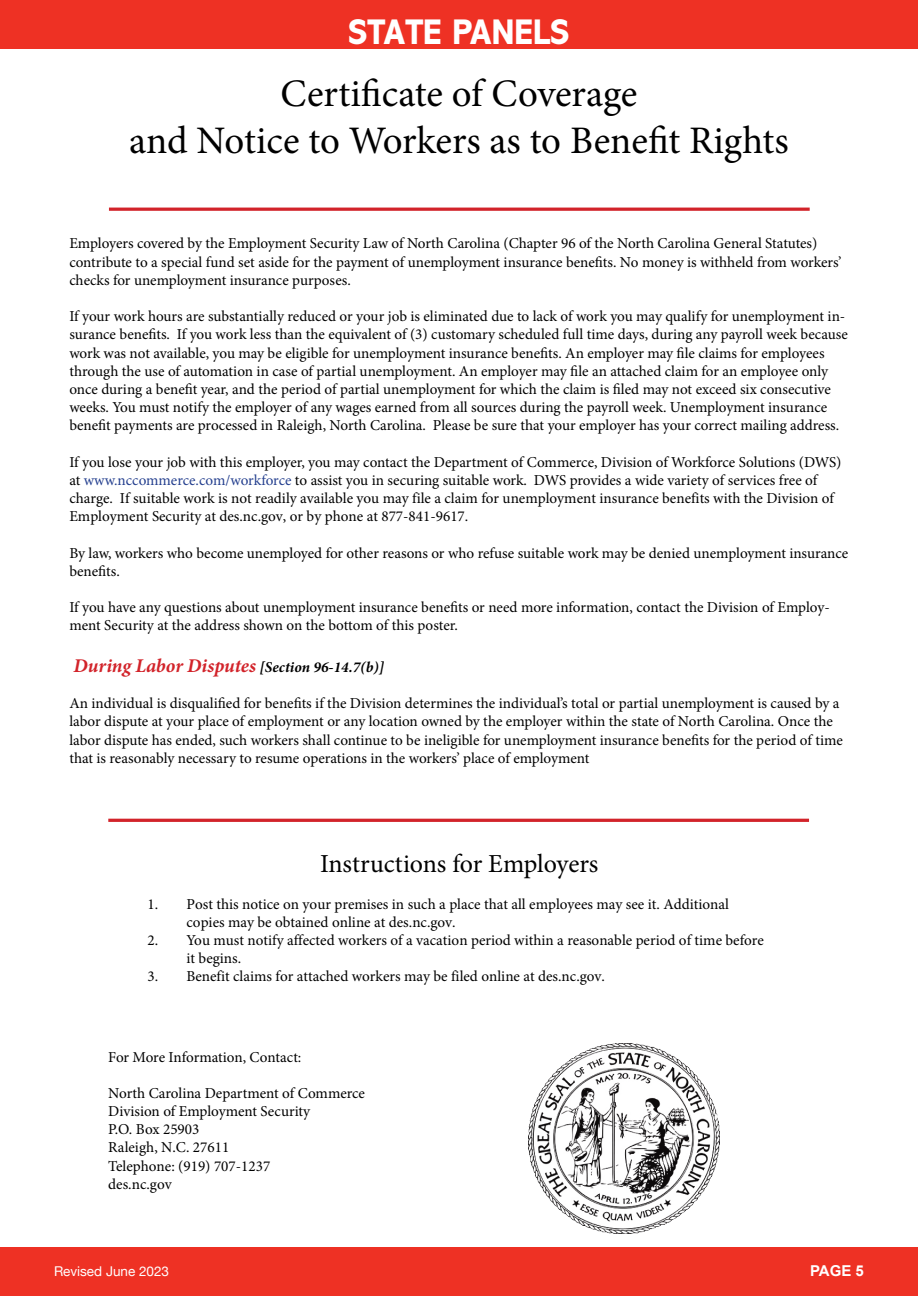
<style>
.page{position:relative;width:918px;height:1296px;background:#fff}
.page>*{position:absolute;margin:0;border:0;box-sizing:border-box;transform-origin:0 0}
.t1{font:39px/46.8px "Minion Pro";letter-spacing:-.005em;color:#000;text-align:center}
.t2{font:800 36px "Abadi MT Pro";color:#fff;scale:.9 1}
.t3{font:25.95px "Minion Pro";letter-spacing:-.005em;color:#000}
.t4{font:italic 700 19.5px "Minion Pro";letter-spacing:-.005em;color:#d2232a}
.t5{font:15.15px/18.1px "Minion Pro";color:#000}
.t6{font:700 15px "Arial";color:#fff}
.t7{font:13.5px "Helvetica Neue";color:#fff}
.s1{color:#25408f}
.s2{font-size:15.15px;color:#000}
</style>
<div class="page">
<div style="left:0;top:0;width:918px;height:49px;background:#ee3124"></div>
<div style="left:0;top:1247px;width:918px;height:49px;background:#ee3124"></div>
<hr style="left:108px;top:819px;width:701px;height:3px;background:#d2232a">
<hr style="left:109px;top:208px;width:701px;height:3px;background:#d2232a">
<img style="left:529px;top:1044px;width:190px;height:189px">
<h2 class="t2" style="left:349px;top:12px;width:247px">STATE PANELS</h2>
<h1 class="t1" style="left:129px;top:70px;width:661px">Certificate of Coverage<br>and Notice to Workers as to Benefit Rights</h1>
<p class="t5" style="left:69px;top:235px;width:774px">Employers covered by the Employment Security Law of North Carolina (Chapter 96 of the North Carolina General Statutes) contribute to a special fund set aside for the payment of unemployment insurance benefits. No money is withheld from workers’ checks for unemployment insurance purposes.</p>
<p class="t5" style="left:69px;top:307px;width:780px">If your work hours are substantially reduced or your job is eliminated due to lack of work you may qualify for unemployment in&shy;surance benefits. If you work less than the equivalent of (3) customary scheduled full time days, during any payroll week because work was not available, you may be eligible for unemployment insurance benefits. An employer may file claims for employees through the use of automation in case of partial unemployment. An employer may file an attached claim for an employee only once during a benefit year, and the period of partial unemployment for which the claim is filed may not exceed six consecutive weeks. You must notify the employer of any wages earned from all sources during the payroll week. Unemployment insurance benefit payments are processed in Raleigh, North Carolina. Please be sure that your employer has your correct mailing address.</p>
<p class="t5" style="left:69px;top:453px;width:774px">If you lose your job with this employer, you may contact the Department of Commerce, Division of Workforce Solutions (DWS) at <span class="s1">www.nccommerce.com/workforce</span> to assist you in securing suitable work. DWS provides a wide variety of services free of charge. If suitable work is not readily available you may file a claim for unemployment insurance benefits with the Division of Employment Security at des.nc.gov, or by phone at 877-841-9617.</p>
<p class="t5" style="left:69px;top:544px;width:781px">By law, workers who become unemployed for other reasons or who refuse suitable work may be denied unemployment insurance benefits.</p>
<p class="t5" style="left:69px;top:598px;width:762px">If you have any questions about unemployment insurance benefits or need more information, contact the Division of Employ&shy;ment Security at the address shown on the bottom of this poster.</p>
<p class="t4" style="left:74px;top:652px;width:312px">During Labor Disputes <span class="s2">[Section 96-14.7(b)]</span></p>
<p class="t5" style="left:69px;top:694px;width:775px">An individual is disqualified for benefits if the Division determines the individual’s total or partial unemployment is caused by a labor dispute at your place of employment or any location owned by the employer within the state of North Carolina. Once the labor dispute has ended, such workers shall continue to be ineligible for unemployment insurance benefits for the period of time that is reasonably necessary to resume operations in the workers’ place of employment</p>
<h3 class="t3" style="left:320px;top:847px;width:280px">Instructions for Employers</h3>
<p class="t5" style="left:187px;top:895px;width:544px;text-indent:-39px">1. Post this notice on your premises in such a place that all employees may see it. Additional copies may be obtained online at des.nc.gov.</p>
<p class="t5" style="left:187px;top:931px;width:579px;text-indent:-39px">2. You must notify affected workers of a vacation period within a reasonable period of time before it begins.</p>
<p class="t5" style="left:148px;top:967px;width:459px">3. Benefit claims for attached workers may be filed online at des.nc.gov.</p>
<p class="t5" style="left:108px;top:1048px;width:195px">For More Information, Contact:</p>
<p class="t5" style="left:108px;top:1084px;width:258px">North Carolina Department of Commerce<br>Division of Employment Security<br>P.O. Box 25903<br>Raleigh, N.C. 27611<br>Telephone: (919) 707-1237<br>des.nc.gov</p>
<p class="t7" style="left:54px;top:1262px;width:117px">Revised June 2023</p>
<p class="t6" style="left:810px;top:1261px;width:55px">PAGE 5</p>
</div>
